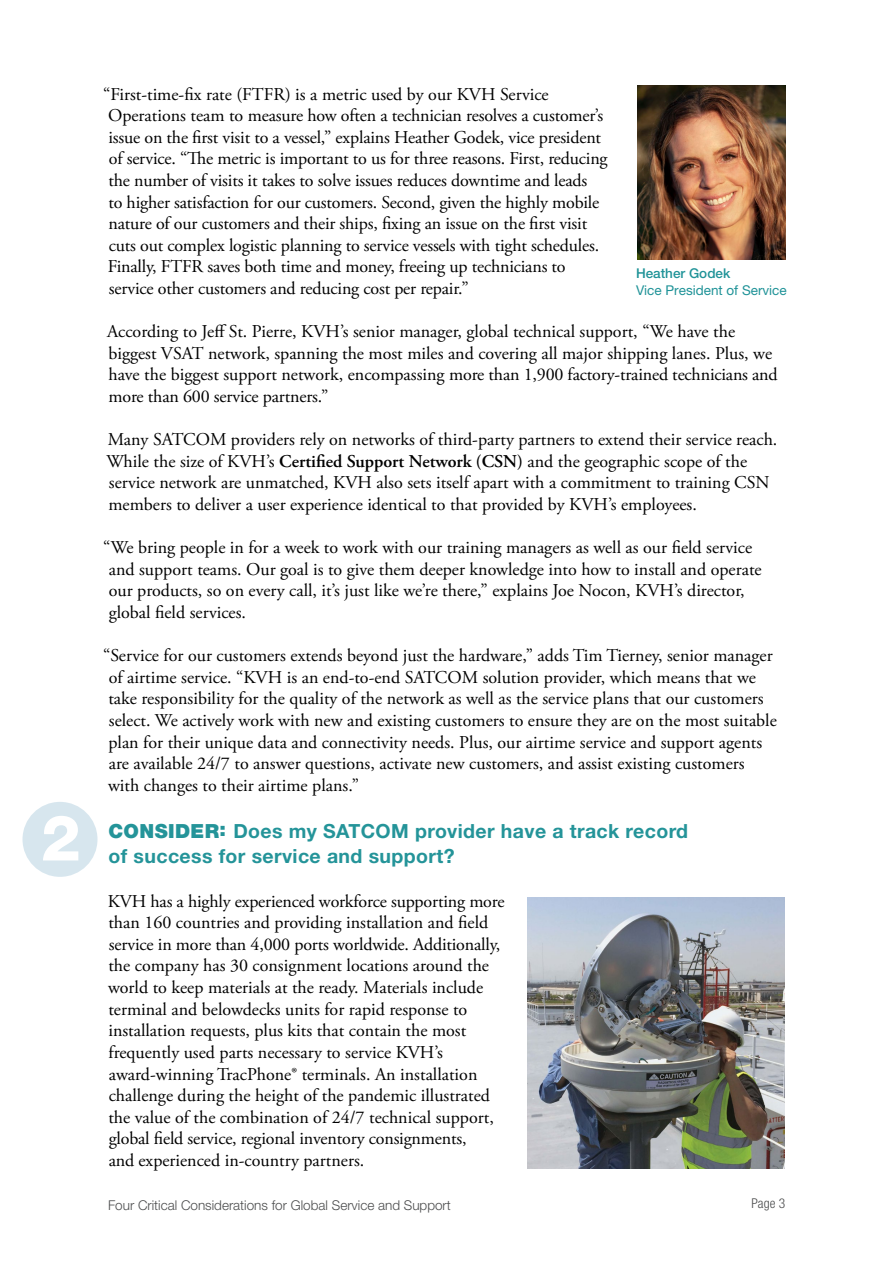
<style>
.page{position:relative;width:893px;height:1263px;background:#fff}
.page>*{position:absolute;margin:0;border:0;box-sizing:border-box;transform-origin:0 0}
.t1{font:800 63.3px "Helvetica Neue LT Pro";color:#fff}
.t2{font:700 19.5px/25.5px "Helvetica Neue LT Pro";letter-spacing:.02em;color:#249499}
.t3{font:18px/21.6px "Adobe Garamond Pro";color:#000}
.t4{font:300 13.5px "Helvetica Neue LT Pro";color:#4b4c4d}
.t5{font:13.5px "Helvetica Neue LT Pro";color:#209398}
.t6{font:500 13.5px "Helvetica Neue LT Pro";color:#209398}
.t7{font:300 condensed 13.5px "Helvetica Neue LT Pro";color:#4b4c4d}
.s1{font-weight:600}
.s2{font-weight:900}
</style>
<div class="page">
<img style="left:638px;top:86px;width:147px;height:174px">
<div style="left:22px;top:802px;width:76px;height:75px;background:#d3e4ed;border-radius:50%"></div>
<img style="left:528px;top:897px;width:257px;height:272px">
<h1 class="t1" style="left:41px;top:800px;width:41px">2</h1>
<p class="t3" style="left:103px;top:84px;width:506px">“First-time-fix rate (FTFR) is a metric used by our KVH Service Operations team to measure how often a technician resolves a customer’s issue on the first visit to a vessel,” explains Heather Godek, vice president of service. “The metric is important to us for three reasons. First, reducing the number of visits it takes to solve issues reduces downtime and leads<br>to higher satisfaction for our customers. Second, given the highly mobile nature of our customers and their ships, fixing an issue on the first visit cuts out complex logistic planning to service vessels with tight schedules.<br>Finally, FTFR saves both time and money, freeing up technicians to service other customers and reducing cost per repair.”</p>
<p class="t3" style="left:107px;top:321px;width:672px">According to Jeff St. Pierre, KVH’s senior manager, global technical support, “We have the biggest VSAT network, spanning the most miles and covering all major shipping lanes. Plus, we have the biggest support network, encompassing more than 1,900 factory-trained technicians and more than 600 service partners.”</p>
<p class="t3" style="left:106px;top:429px;width:673px">Many SATCOM providers rely on networks of third-party partners to extend their service reach.<br>While the size of KVH’s <span class="s1">Certified Support Network (CSN)</span> and the geographic scope of the service network are unmatched, KVH also sets itself apart with a commitment to training CSN members to deliver a user experience identical to that provided by KVH’s employees.</p>
<p class="t3" style="left:109px;top:537px;width:654px;text-indent:-6px">“We bring people in for a week to work with our training managers as well as our field service and support teams. Our goal is to give them deeper knowledge into how to install and operate our products, so on every call, it’s just like we’re there,” explains Joe Nocon, KVH’s director, global field services.</p>
<p class="t3" style="left:103px;top:645px;width:675px">“Service for our customers extends beyond just the hardware,” adds Tim Tierney, senior manager of airtime service. “KVH is an end-to-end SATCOM solution provider, which means that we take responsibility for the quality of the network as well as the service plans that our customers select. We actively work with new and existing customers to ensure they are on the most suitable plan for their unique data and connectivity needs. Plus, our airtime service and support agents are available 24/7 to answer questions, activate new customers, and assist existing customers<br>with changes to their airtime plans.”</p>
<p class="t2" style="left:108px;top:818px;width:581px"><span class="s2">CONSIDER:</span> Does my SATCOM provider have a track record of success for service and support?</p>
<p class="t3" style="left:108px;top:891px;width:398px">KVH has a highly experienced workforce supporting more than 160 countries and providing installation and field service in more than 4,000 ports worldwide. Additionally, the company has 30 consignment locations around the world to keep materials at the ready. Materials include terminal and belowdecks units for rapid response to installation requests, plus kits that contain the most frequently used parts necessary to service KVH’s award-winning TracPhone® terminals. An installation challenge during the height of the pandemic illustrated the value of the combination of 24/7 technical support, global field service, regional inventory consignments,<br>and experienced in-country partners.</p>
<p class="t6" style="left:636px;top:265px;width:96px">Heather Godek</p>
<p class="t5" style="left:636px;top:282px;width:152px">Vice President of Service</p>
<p class="t4" style="left:108px;top:1197px;width:344px">Four Critical Considerations for Global Service and Support</p>
<p class="t7" style="left:751px;top:1195px;width:35px">Page 3</p>
</div>
